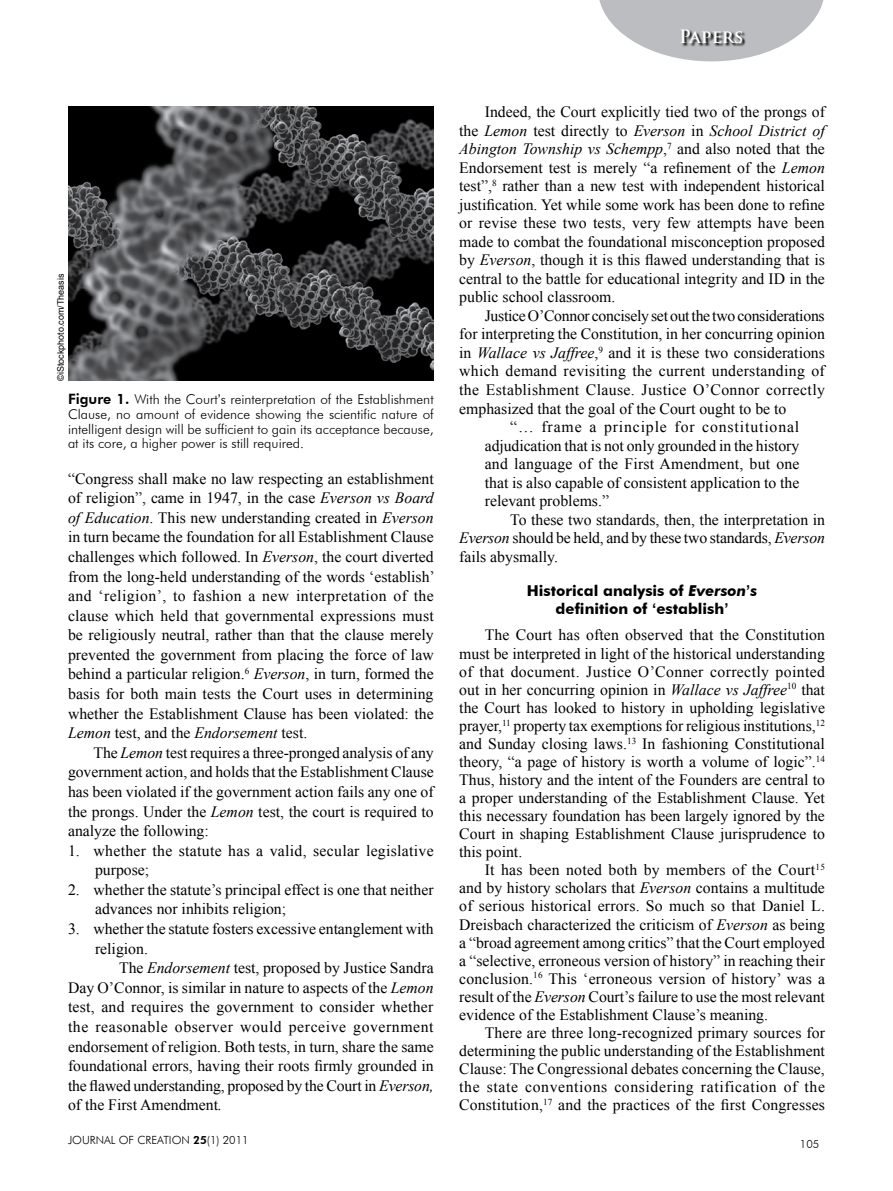
<style>
.page{position:relative;width:893px;height:1191px;background:#fff}
.page>*{position:absolute;margin:0;border:0;box-sizing:border-box;transform-origin:0 0}
.t1{font:700 18px "Trajan Pro";letter-spacing:-.015em;color:#fff}
.t2{font:15.75px/18px "Times New Roman";color:#000;text-align:justify}
.t3{font:15.75px/19.6px "Times New Roman";letter-spacing:.02em;color:#000}
.t4{font:15.75px "Times New Roman";letter-spacing:-.02em;color:#000}
.t5{font:15.75px "Times New Roman";letter-spacing:.025em;color:#000}
.t6{font:15.75px "Times New Roman";letter-spacing:.055em;color:#000}
.t7{font:700 15px/17.5px "Futura BT";color:#000;text-align:center}
.t8{font:300 13.5px/14.7px "Futura BT";color:#000;text-align:justify}
.t9{font:300 11.25px "Futura BT";color:#000}
.t10{font:9px "Arial";color:#000}
.s1{font-weight:800;font-size:14.25px}
.s2{font-family:"Arial";font-weight:400}
.s3{font-style:italic}
.s4{font-weight:800}
.s5{font-family:"Arial"}
</style>
<div class="page">
<svg style="left:599px;top:0;width:225px;height:61px"></svg>
<svg style="left:681px;top:29px;width:65px;height:18px"></svg>
<img style="left:68px;top:106px;width:366px;height:275px">
<p class="t1" style="left:679px;top:25px;width:66px">Papers</p>
<p class="t10" style="left:55px;top:381px;width:109px;rotate:-90deg">©iStockphoto.com/Theasis</p>
<p class="t8" style="left:68px;top:392px;width:367px"><span class="s1">Figure 1.</span> With the Court<span class="s2">’</span>s reinterpretation of the Establishment Clause, no amount of evidence showing the scientific nature of intelligent design will be sufficient to gain its acceptance because, at its core, a higher power is still required.</p>
<p class="t2" style="left:68px;top:468px;width:368px;line-height:19.5px">“Congress shall make no law respecting an establishment of religion”, came in 1947, in the case <span class="s3">Everson vs Board of Education</span>. This new understanding created in <span class="s3">Everson </span>in turn became the foundation for all Establishment Clause challenges which followed. In <span class="s3">Everson</span>, the court diverted from the long-held understanding of the words ‘establish’ and ‘religion’, to fashion a new interpretation of the clause which held that governmental expressions must be religiously neutral, rather than that the clause merely prevented the government from placing the force of law behind a particular religion.<sup>6</sup> <span class="s3">Everson</span>, in turn, formed the basis for both main tests the Court uses in determining whether the Establishment Clause has been violated: the <span class="s3">Lemon</span> test, and the <span class="s3">Endorsement</span> test.</p>
<p class="t2" style="left:68px;top:742px;width:367px;line-height:19.6px;text-indent:26px">The <span class="s3">Lemon</span> test requires a three-pronged analysis of any government action, and holds that the Establishment Clause has been violated if the government action fails any one of the prongs. Under the <span class="s3">Lemon</span> test, the court is required to analyze the following:</p>
<p class="t3" style="left:95px;top:840px;width:340px;text-indent:-27px">1. whether the statute has a valid, secular legislative purpose;</p>
<p class="t2" style="left:95px;top:879px;width:340px;line-height:19.6px;text-indent:-27px">2. whether the statute’s principal effect is one that neither advances nor inhibits religion;</p>
<p class="t2" style="left:95px;top:918px;width:340px;line-height:19.6px;text-indent:-27px">3. whether the statute fosters excessive entanglement with religion.</p>
<p class="t2" style="left:68px;top:957px;width:367px;line-height:19.6px;text-indent:51px">The <span class="s3">Endorsement</span> test, proposed by Justice Sandra Day O’Connor, is similar in nature to aspects of the <span class="s3">Lemon </span>test, and requires the government to consider whether the reasonable observer would perceive government endorsement of religion. Both tests, in turn, share the same foundational errors, having their roots firmly grounded in the flawed understanding, proposed by the Court in <span class="s3">Everson, </span>of the First Amendment<span class="s3">.</span></p>
<p class="t9" style="left:68px;top:1133px;width:182px">JOURNAL OF CREATION <span class="s4">25</span>(1) 2011</p>
<p class="t2" style="left:459px;top:103px;width:367px;line-height:18.5px;text-indent:26px">Indeed, the Court explicitly tied two of the prongs of the <span class="s3">Lemon</span> test directly to <span class="s3">Everson</span> in <span class="s3">School District of Abington Township vs Schempp</span>,<sup>7</sup> and also noted that the Endorsement test is merely “a refinement of the <span class="s3">Lemon </span>test”,<sup>8</sup> rather than a new test with independent historical justification. Yet while some work has been done to refine or revise these two tests, very few attempts have been made to combat the foundational misconception proposed by <span class="s3">Everson</span>, though it is this flawed understanding that is central to the battle for educational integrity and ID in the public school classroom.</p>
<p class="t4" style="left:485px;top:305px;width:341px">Justice O’Connor concisely set out the two considerations</p>
<p class="t2" style="left:459px;top:325px;width:367px">for interpreting the Constitution, in her concurring opinion</p>
<p class="t2" style="left:459px;top:343px;width:367px">in <span class="s3">Wallace vs Jaffree</span>,<sup>9</sup> and it is these two considerations</p>
<p class="t3" style="left:459px;top:361px;width:367px">which demand revisiting the current understanding of</p>
<p class="t5" style="left:459px;top:379px;width:367px">the Establishment Clause. Justice O’Connor correctly</p>
<p class="t2" style="left:459px;top:399px;width:329px">emphasized that the goal of the Court ought to be to</p>
<p class="t6" style="left:510px;top:416px;width:291px">“… frame a principle for constitutional</p>
<p class="t2" style="left:485px;top:436px;width:316px">adjudication that is not only grounded in the history</p>
<p class="t2" style="left:485px;top:454px;width:316px">and language of the First Amendment, but one</p>
<p class="t2" style="left:485px;top:473px;width:316px">that is also capable of consistent application to the</p>
<p class="t2" style="left:485px;top:491px;width:126px">relevant problems.”</p>
<p class="t2" style="left:510px;top:510px;width:316px">To these two standards, then, the interpretation in</p>
<p class="t2" style="left:459px;top:528px;width:367px"><span class="s3">Everson</span> should be held, and by these two standards, <span class="s3">Everson</span></p>
<p class="t2" style="left:459px;top:547px;width:100px">fails abysmally.</p>
<p class="t7" style="left:527px;top:582px;width:232px">Historical analysis of <span class="s3">Everson</span><span class="s5">’</span><span class="s3">s </span>definition of <span class="s5">‘</span>establish<span class="s5">’</span></p>
<p class="t2" style="left:459px;top:626px;width:367px;text-indent:26px">The Court has often observed that the Constitution must be interpreted in light of the historical understanding of that document. Justice O’Conner correctly pointed out in her concurring opinion in <span class="s3">Wallace vs Jaffree</span><sup>10</sup> that the Court has looked to history in upholding legislative prayer,<sup>11</sup> property tax exemptions for religious institutions,<sup>12 </sup>and Sunday closing laws.<sup>13</sup> In fashioning Constitutional theory, “a page of history is worth a volume of logic”.<sup>14<br></sup>Thus, history and the intent of the Founders are central to a proper understanding of the Establishment Clause. Yet this necessary foundation has been largely ignored by the Court in shaping Establishment Clause jurisprudence to this point.</p>
<p class="t2" style="left:459px;top:861px;width:367px;text-indent:26px">It has been noted both by members of the Court<sup>15 </sup>and by history scholars that <span class="s3">Everson</span> contains a multitude of serious historical errors. So much so that Daniel L.<br>Dreisbach characterized the criticism of <span class="s3">Everson</span> as being a “broad agreement among critics” that the Court employed a “selective, erroneous version of history” in reaching their conclusion.<sup>16</sup> This ‘erroneous version of history’ was a result of the <span class="s3">Everson</span> Court’s failure to use the most relevant evidence of the Establishment Clause’s meaning.</p>
<p class="t2" style="left:459px;top:1023px;width:367px;text-indent:25px">There are three long-recognized primary sources for determining the public understanding of the Establishment Clause: The Congressional debates concerning the Clause, the state conventions considering ratification of the Constitution,<sup>17</sup> and the practices of the first Congresses</p>
<p class="t9" style="left:800px;top:1136px;width:21px">105</p>
</div>
